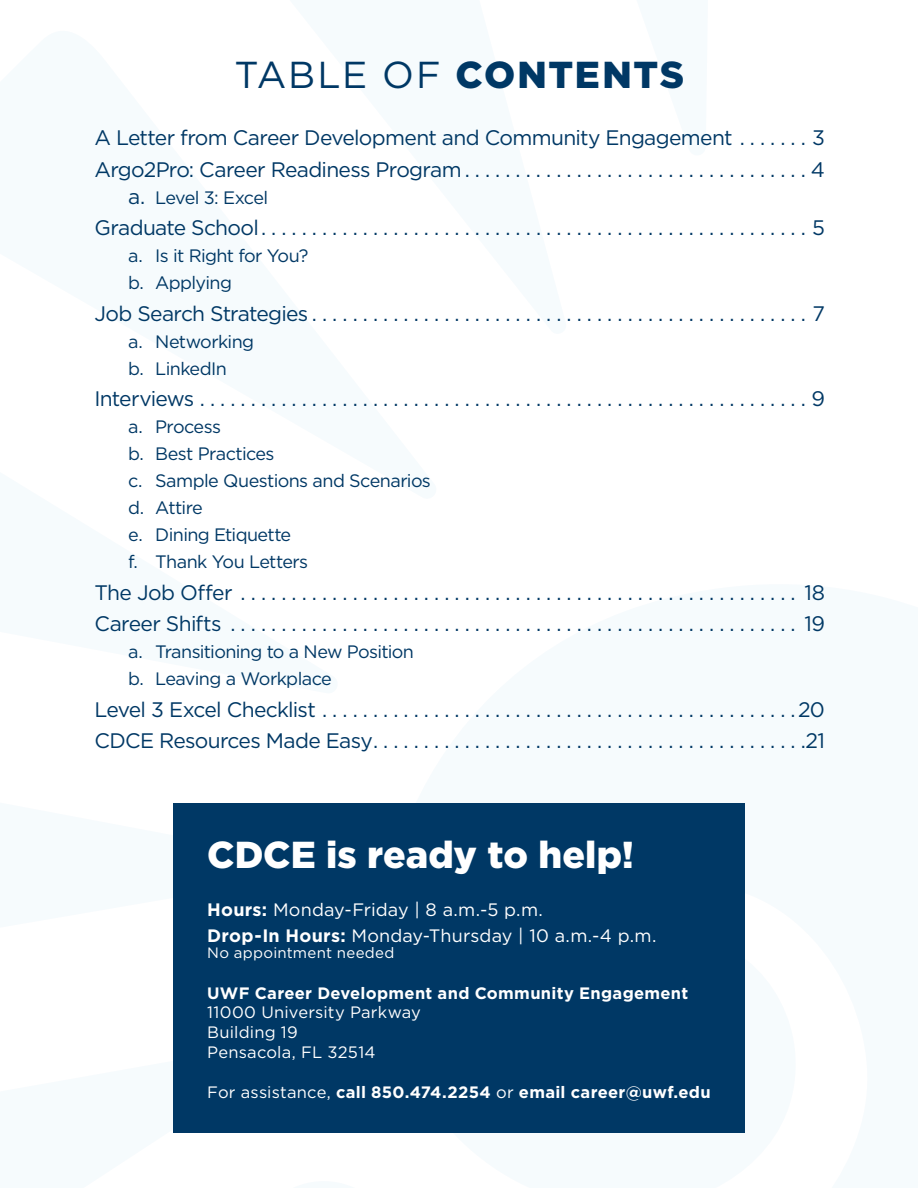
<style>
.page{position:relative;width:918px;height:1188px;background:#fff}
.page>*{position:absolute;margin:0;border:0;box-sizing:border-box;transform-origin:0 0}
.t1{font:900 37.5px "Gotham";color:#fff}
.t2{font:900 37.5px "Gotham";letter-spacing:.04em;color:#003865}
.Table_of_Contents{font:21px "Gotham";letter-spacing:-.03em;color:#003865}
.t3{font:18px "Gotham";letter-spacing:-.035em;color:#003865}
.t4{font:18px "Gotham";letter-spacing:.01em;color:#fff}
.t5{font:16.5px/19.8px "Gotham";letter-spacing:.01em;color:#fff}
.t6{font:700 16.5px "Gotham";letter-spacing:.015em;color:#fff}
.t7{font:15px "Gotham";letter-spacing:.02em;color:#fff}
.s1{font-weight:400}
.s2{font-size:21px}
.s3{font-weight:700}
</style>
<div class="page">
<hr style="left:917px;top:0;width:1px;height:1188px;background:#e2f1f9">
<hr style="left:917px;top:25px;width:1px;height:1163px;background:#fff">
<div style="left:173px;top:803px;width:572px;height:330px;background:#003865"></div>
<p class="t2" style="left:235px;top:49px;width:451px"><span class="s1">TABLE OF</span> CONTENTS</p>
<p class="Table_of_Contents" style="left:94px;top:124px;width:732px">A Letter from Career Development and Community Engagement . . . . . . . 3</p>
<p class="Table_of_Contents" style="left:94px;top:156px;width:732px">Argo2Pro: Career Readiness Program . . . . . . . . . . . . . . . . . . . . . . . . . . . . . . . . . . 4</p>
<p class="t3" style="left:128px;top:186px;width:142px"><span class="s2">a.</span> Level 3: Excel</p>
<p class="Table_of_Contents" style="left:95px;top:214px;width:732px">Graduate School . . . . . . . . . . . . . . . . . . . . . . . . . . . . . . . . . . . . . . . . . . . . . . . . . . . . . . 5</p>
<p class="t3" style="left:128px;top:244px;width:182px">a. Is it Right for You?</p>
<p class="t3" style="left:128px;top:271px;width:105px">b. Applying</p>
<p class="Table_of_Contents" style="left:95px;top:300px;width:732px">Job Search Strategies . . . . . . . . . . . . . . . . . . . . . . . . . . . . . . . . . . . . . . . . . . . . . . . . . 7</p>
<p class="t3" style="left:128px;top:330px;width:127px">a. Networking</p>
<p class="t3" style="left:128px;top:357px;width:100px">b. LinkedIn</p>
<p class="Table_of_Contents" style="left:94px;top:385px;width:732px">Interviews . . . . . . . . . . . . . . . . . . . . . . . . . . . . . . . . . . . . . . . . . . . . . . . . . . . . . . . . . . . . 9</p>
<p class="t3" style="left:128px;top:415px;width:94px">a. Process</p>
<p class="t3" style="left:128px;top:442px;width:148px">b. Best Practices</p>
<p class="t3" style="left:128px;top:469px;width:304px">c. Sample Questions and Scenarios</p>
<p class="t3" style="left:128px;top:496px;width:76px">d. Attire</p>
<p class="t3" style="left:128px;top:523px;width:165px">e. Dining Etiquette</p>
<p class="t3" style="left:128px;top:550px;width:181px">f. Thank You Letters</p>
<p class="Table_of_Contents" style="left:94px;top:579px;width:732px">The Job Offer . . . . . . . . . . . . . . . . . . . . . . . . . . . . . . . . . . . . . . . . . . . . . . . . . . . . . . . 18</p>
<p class="Table_of_Contents" style="left:94px;top:610px;width:732px">Career Shifts . . . . . . . . . . . . . . . . . . . . . . . . . . . . . . . . . . . . . . . . . . . . . . . . . . . . . . . . 19</p>
<p class="t3" style="left:128px;top:640px;width:287px">a. Transitioning to a New Position</p>
<p class="t3" style="left:128px;top:667px;width:205px">b. Leaving a Workplace</p>
<p class="Table_of_Contents" style="left:95px;top:696px;width:732px">Level 3 Excel Checklist . . . . . . . . . . . . . . . . . . . . . . . . . . . . . . . . . . . . . . . . . . . . . . 20</p>
<p class="Table_of_Contents" style="left:95px;top:727px;width:732px">CDCE Resources Made Easy . . . . . . . . . . . . . . . . . . . . . . . . . . . . . . . . . . . . . . . . . . 21</p>
<p class="t1" style="left:207px;top:829px;width:428px">CDCE is ready to help!</p>
<p class="t4" style="left:207px;top:898px;width:334px"><span class="s3">Hours:</span> Monday-Friday | 8 a. m.-5 p. m.</p>
<p class="t4" style="left:207px;top:924px;width:448px"><span class="s3">Drop-In Hours:</span> Monday-Thursday | 10 a. m.-4 p. m.</p>
<p class="t7" style="left:207px;top:944px;width:189px">No appointment needed</p>
<p class="t5" style="left:207px;top:983px;width:483px"><span class="s3">UWF Career Development and Community Engagement<br></span>11000 University Parkway<br>Building 19<br>Pensacola, FL 32514</p>
<p class="t6" style="left:207px;top:1081px;width:505px"><span class="s1">For assistance,</span> call 850.474.2254 <span class="s1">or</span> email career@uwf.edu</p>
</div>
